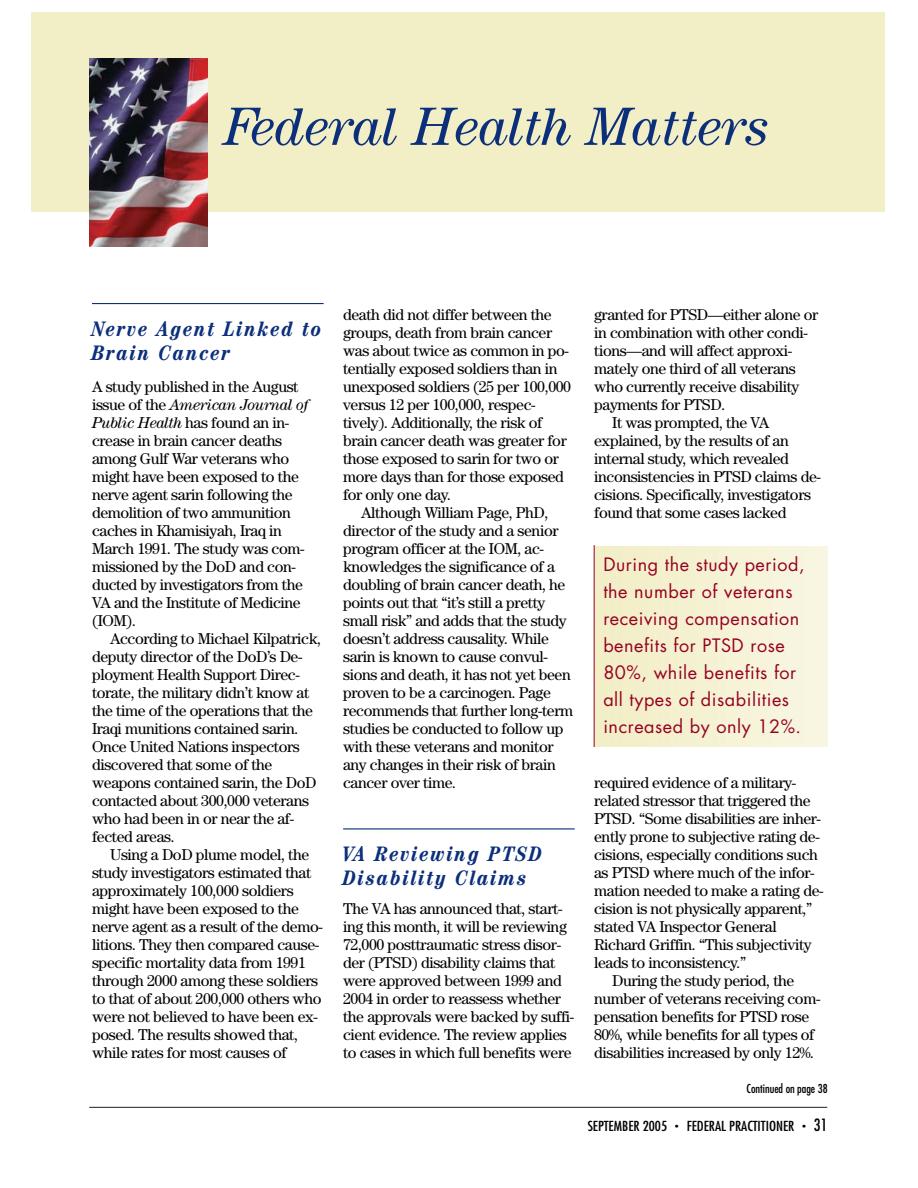
<style>
.page{position:relative;width:918px;height:1188px;background:#fff}
.page>*{position:absolute;margin:0;border:0;box-sizing:border-box;transform-origin:0 0}
.t1{font:italic 54px "Century";color:#0b2f7b}
.t2{font:italic 700 condensed 21px/24px "Century";letter-spacing:.1em;color:#0b2f7b}
.t3{font:18px/27px "Futura";letter-spacing:.03em;color:#960121}
.t4{font:15.75px/18px "Century";letter-spacing:-.025em;color:#000}
.t5{font:condensed 13.5px "Futura";color:#000;scale:1.1 1}
.t6{font:condensed 12px "Futura";color:#000}
.s1{font-style:italic}
.s2{font-size:7.5px}
.s3{font-size:16.5px}
</style>
<div class="page">
<hr style="left:89px;top:1107px;width:738px;height:1px;background:#231f20">
<div style="left:32px;top:12px;width:853px;height:200px;background:#f2eec5"></div>
<img style="left:89px;top:58px;width:118px;height:189px">
<hr style="left:92px;top:303px;width:232px;height:1px;background:#0b2f7b">
<hr style="left:343px;top:828px;width:232px;height:1px;background:#0b2f7b">
<div style="left:594px;top:546px;width:7px;height:201px;background:#f2eec5"></div>
<div style="left:601px;top:546px;width:7px;height:201px;background:#f2eec6"></div>
<div style="left:609px;top:546px;width:7px;height:201px;background:#f2eec7"></div>
<div style="left:617px;top:546px;width:7px;height:201px;background:#f2efc8"></div>
<div style="left:624px;top:546px;width:8px;height:201px;background:#f3efc9"></div>
<div style="left:632px;top:546px;width:8px;height:201px;background:#f3efca"></div>
<div style="left:640px;top:546px;width:8px;height:201px;background:#f3efcb"></div>
<div style="left:648px;top:546px;width:8px;height:201px;background:#f3f0cc"></div>
<div style="left:656px;top:546px;width:7px;height:201px;background:#f4f0cd"></div>
<div style="left:664px;top:546px;width:7px;height:201px;background:#f4f0ce"></div>
<div style="left:672px;top:546px;width:7px;height:201px;background:#f4f1cf"></div>
<div style="left:680px;top:546px;width:7px;height:201px;background:#f4f1d0"></div>
<div style="left:687px;top:546px;width:8px;height:201px;background:#f4f1d1"></div>
<div style="left:695px;top:546px;width:8px;height:201px;background:#f5f2d2"></div>
<div style="left:703px;top:546px;width:8px;height:201px;background:#f5f2d3"></div>
<div style="left:711px;top:546px;width:7px;height:201px;background:#f5f2d4"></div>
<div style="left:719px;top:546px;width:7px;height:201px;background:#f5f2d5"></div>
<div style="left:727px;top:546px;width:7px;height:201px;background:#f6f3d6"></div>
<div style="left:735px;top:546px;width:7px;height:201px;background:#f6f3d7"></div>
<div style="left:742px;top:546px;width:8px;height:201px;background:#f6f3d8"></div>
<div style="left:750px;top:546px;width:8px;height:201px;background:#f6f4d9"></div>
<div style="left:758px;top:546px;width:8px;height:201px;background:#f7f4da"></div>
<div style="left:766px;top:546px;width:8px;height:201px;background:#f7f4db"></div>
<div style="left:774px;top:546px;width:7px;height:201px;background:#f7f5dc"></div>
<div style="left:782px;top:546px;width:7px;height:201px;background:#f7f5dd"></div>
<div style="left:790px;top:546px;width:7px;height:201px;background:#f7f5de"></div>
<div style="left:797px;top:546px;width:8px;height:201px;background:#f8f5df"></div>
<div style="left:805px;top:546px;width:8px;height:201px;background:#f8f6e0"></div>
<div style="left:813px;top:546px;width:8px;height:201px;background:#f8f6e1"></div>
<div style="left:821px;top:546px;width:6px;height:201px;background:#f8f6e2"></div>
<hr style="left:594px;top:545px;width:1px;height:202px;background:#960121">
<h1 class="t1" style="left:224px;top:108px;width:547px">Federal Health Matters</h1>
<h2 class="t2" style="left:92px;top:318px;width:232px">Nerve Agent Linked to<br>Brain Cancer</h2>
<p class="t4" style="left:92px;top:379px;width:218px">A study published in the August issue of the <span class="s1">American Journal of<br>Public Health</span> has found an in&shy;crease in brain cancer deaths among Gulf War veterans who might have been exposed to the nerve agent sarin following the demolition of two ammunition caches in Khamisiyah, Iraq in<br>March 1991. The study was com&shy;missioned by the DoD and con&shy;ducted by investigators from the<br>VA and the Institute of Medicine (IOM).</p>
<p class="t4" style="left:92px;top:631px;width:230px;text-indent:18px">According to Michael Kilpatrick, deputy director of the DoD’s De&shy;ployment Health Support Direc&shy;torate, the military didn’t know at the time of the operations that the<br>Iraqi munitions contained sarin.<br>Once United Nations inspectors discovered that some of the weapons contained sarin, the DoD contacted about 300,000 veterans who had been in or near the af&shy;fected areas.</p>
<p class="t4" style="left:92px;top:847px;width:232px;text-indent:18px">Using a DoD plume model, the study investigators estimated that approximately 100,000 soldiers might have been exposed to the nerve agent as a result of the demo&shy;litions. They then compared cause&shy;specific mortality data from 1991 through 2000 among these soldiers to that of about 200,000 others who were not believed to have been ex&shy;posed. The results showed that, while rates for most causes of</p>
<p class="t4" style="left:343px;top:307px;width:230px">death did not differ between the groups, death from brain cancer was about twice as common in po&shy;tentially exposed soldiers than in unexposed soldiers (25 per 100,000 versus 12 per 100,000, respec&shy;tively). Additionally, the risk of brain cancer death was greater for those exposed to sarin for two or more days than for those exposed for only one day.</p>
<p class="t4" style="left:343px;top:505px;width:232px;text-indent:18px">Although William Page, PhD, director of the study and a senior program officer at the IOM, ac&shy;knowledges the significance of a doubling of brain cancer death, he points out that “it’s still a pretty small risk” and adds that the study doesn’t address causality. While sarin is known to cause convul&shy;sions and death, it has not yet been proven to be a carcinogen. Page recommends that further long-term studies be conducted to follow up with these veterans and monitor any changes in their risk of brain cancer over time.</p>
<h2 class="t2" style="left:343px;top:844px;width:201px">VA Reviewing PTSD<br>Disability Claims</h2>
<p class="t4" style="left:343px;top:901px;width:233px">The VA has announced that, start&shy;ing this month, it will be reviewing 72,000 posttraumatic stress disor&shy;der (PTSD) disability claims that were approved between 1999 and 2004 in order to reassess whether the approvals were backed by suffi&shy;cient evidence. The review applies to cases in which full benefits were</p>
<p class="t4" style="left:594px;top:307px;width:226px">granted for PTSD—either alone or</p>
<p class="t4" style="left:594px;top:325px;width:215px">in combination with other condi-</p>
<p class="t4" style="left:594px;top:343px;width:200px">tions—and will affect approxi-</p>
<p class="t4" style="left:594px;top:361px;width:203px">mately one third of all veterans</p>
<p class="t4" style="left:594px;top:379px;width:207px">who currently receive disability</p>
<p class="t4" style="left:594px;top:397px;width:133px">payments for PTSD.</p>
<p class="t4" style="left:612px;top:415px;width:159px">It was prompted, the VA</p>
<p class="t4" style="left:594px;top:433px;width:196px">explained, by the results of an</p>
<p class="t4" style="left:594px;top:451px;width:196px">internal study, which revealed</p>
<p class="t4" style="left:594px;top:469px;width:228px">inconsistencies in PTSD claims de-</p>
<p class="t4" style="left:594px;top:487px;width:218px">cisions. Specifically, investigators</p>
<p class="t4" style="left:594px;top:505px;width:194px">found that some cases lacked</p>
<p class="t3" style="left:603px;top:552px;width:203px">During the study period, the number of veterans receiving compensation benefits for PTSD rose<br>80%, while benefits for all types of disabilities increased by only 12%.</p>
<p class="t4" style="left:594px;top:775px;width:204px">required evidence of a military-</p>
<p class="t4" style="left:594px;top:793px;width:218px">related stressor that triggered the</p>
<p class="t4" style="left:594px;top:811px;width:228px">PTSD. “Some disabilities are inher-</p>
<p class="t4" style="left:594px;top:829px;width:227px">ently prone to subjective rating de-</p>
<p class="t4" style="left:594px;top:847px;width:225px">cisions, especially conditions such</p>
<p class="t4" style="left:594px;top:865px;width:222px">as PTSD where much of the infor-</p>
<p class="t4" style="left:594px;top:883px;width:231px">mation needed to make a rating de-</p>
<p class="t4" style="left:594px;top:901px;width:220px">cision is not physically apparent,”</p>
<p class="t4" style="left:594px;top:919px;width:184px">stated VA Inspector General</p>
<p class="t4" style="left:594px;top:937px;width:219px">Richard Griffin. “This subjectivity</p>
<p class="t4" style="left:594px;top:955px;width:154px">leads to inconsistency.”</p>
<p class="t4" style="left:612px;top:973px;width:184px">During the study period, the</p>
<p class="t4" style="left:594px;top:991px;width:228px">number of veterans receiving com-</p>
<p class="t4" style="left:594px;top:1009px;width:217px">pensation benefits for PTSD rose</p>
<p class="t4" style="left:594px;top:1027px;width:222px">80%, while benefits for all types of</p>
<p class="t4" style="left:594px;top:1045px;width:221px">disabilities increased by only 12%.</p>
<p class="t6" style="left:747px;top:1083px;width:83px">Continued on page 38</p>
<p class="t5" style="left:588px;top:1120px;width:220px">SEPTEMBER 2005 <span class="s2">•</span> FEDERAL PRACTITIONER <span class="s2">•</span> <span class="s3">31</span></p>
</div>
